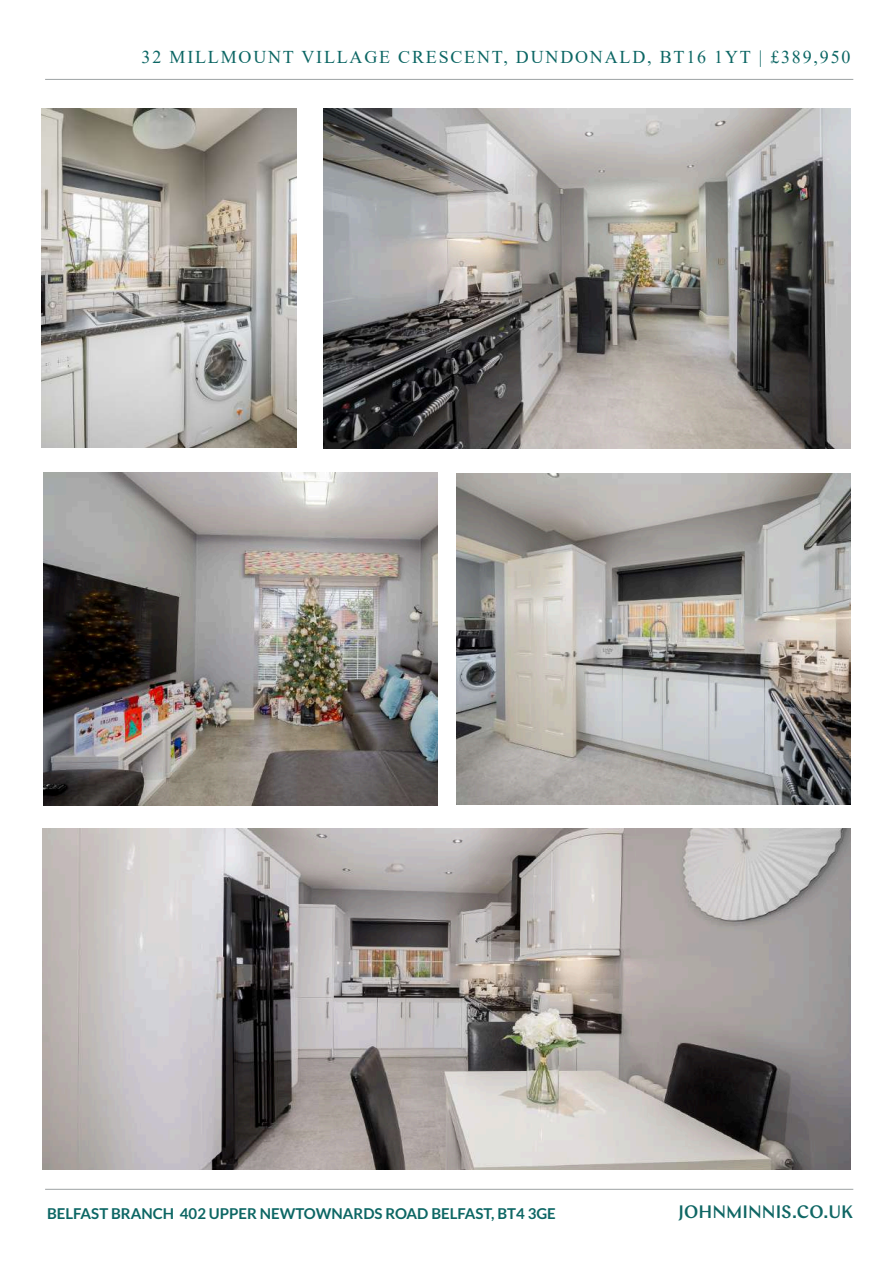
<style>
.page{position:relative;width:893px;height:1263px;background:#fff}
.page>*{position:absolute;margin:0;border:0;box-sizing:border-box;transform-origin:0 0}
.t1{font:18px "Times New Roman";letter-spacing:.1em;color:#0c6664}
.t2{font:500 18px "Chap";color:#0f6664}
.t3{font:700 15px "Lato";color:#0c6664}
</style>
<div class="page">
<img style="left:43px;top:472px;width:394px;height:334px">
<img style="left:323px;top:109px;width:527px;height:340px">
<img style="left:41px;top:108px;width:255px;height:340px">
<hr style="left:45px;top:1189px;width:808px;height:1px;background:#9da2a3">
<hr style="left:45px;top:79px;width:808px;height:1px;background:#9da2a3">
<img style="left:457px;top:473px;width:393px;height:331px">
<img style="left:43px;top:829px;width:807px;height:340px">
<p class="t1" style="left:142px;top:50px;width:710px">32 MILLMOUNT VILLAGE CRESCENT, DUNDONALD, BT16 1YT | £389,950</p>
<p class="t3" style="left:47px;top:1207px;width:510px">BELFAST BRANCH 402 UPPER NEWTOWNARDS ROAD BELFAST, BT4 3GE</p>
<p class="t2" style="left:679px;top:1200px;width:176px">JOHNMINNIS.CO.UK</p>
</div>
